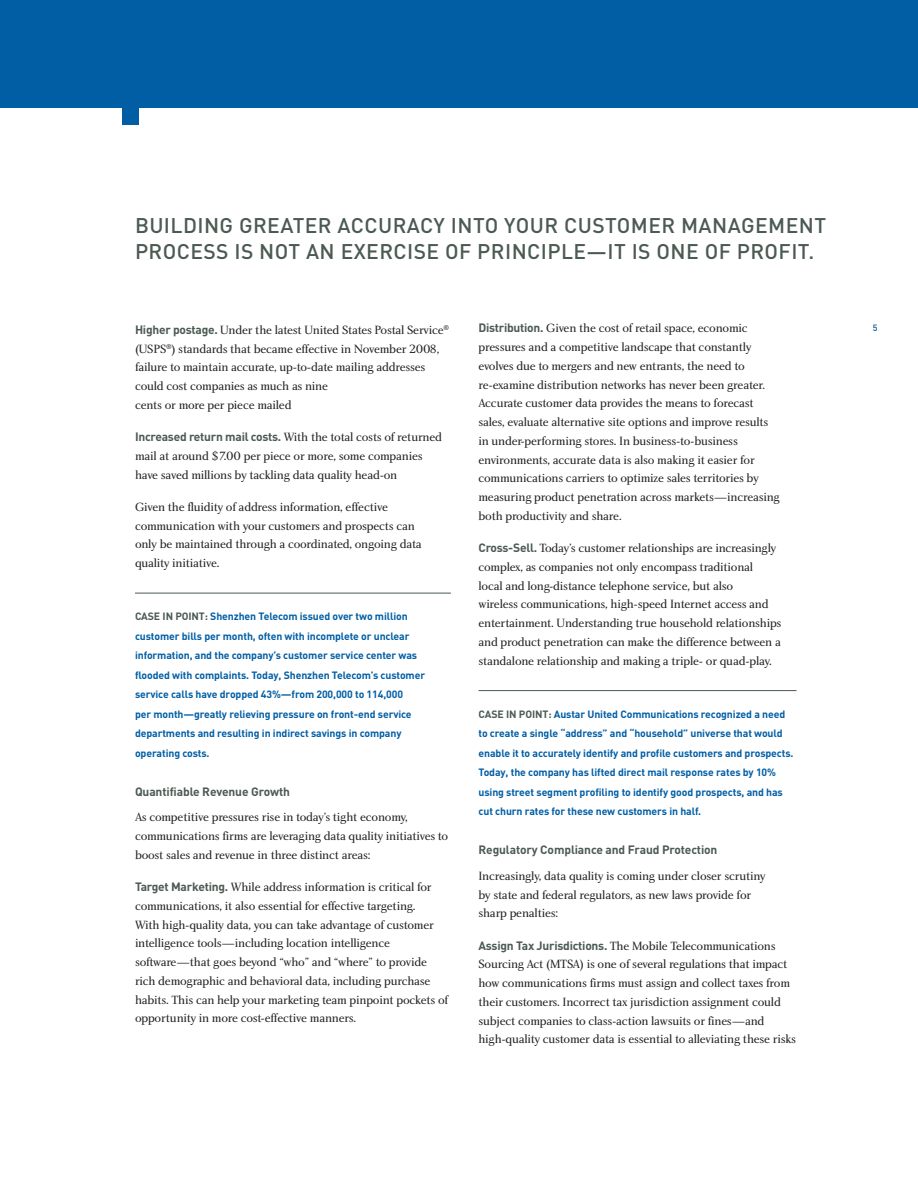
<style>
.page{position:relative;width:918px;height:1188px;background:#fff}
.page>*{position:absolute;margin:0;border:0;box-sizing:border-box;transform-origin:0 0}
.t1{font:500 21px/25.2px "DIN";letter-spacing:.02em;color:#4b5a52}
.t2{font:12.3px/18.8px "Charlotte Book Plain";letter-spacing:-.02em;color:#231f20}
.t3{font:700 12px "DIN";letter-spacing:-.01em;color:#4b5a52}
.t4{font:700 10.5px/19.5px "DIN";letter-spacing:-.01em;color:#015ea5}
.t5{font:500 9px "DIN";color:#015ea5}
.s1{font-family:"DIN";font-weight:700;font-size:12px;color:#4b5a52}
.s2{color:#4b5a52}
</style>
<div class="page">
<div style="left:0;top:0;width:918px;height:108px;background:#015ea5"></div>
<div style="left:122px;top:108px;width:16px;height:16px;background:#015ea5"></div>
<hr style="left:478px;top:690px;width:318px;height:1px;background:#4b5a52">
<hr style="left:135px;top:593px;width:316px;height:1px;background:#4b5a52">
<h1 class="t1" style="left:135px;top:212px;width:693px">BUILDING GREATER ACCURACY INTO YOUR CUSTOMER MANAGEMENT<br>PROCESS IS NOT AN EXERCISE OF PRINCIPLE—IT IS ONE OF PROFIT.</h1>
<p class="t2" style="left:135px;top:321px;width:316px"><span class="s1">Higher postage.</span> Under the latest United States Postal Service<sup>® </sup>(USPS<sup>®</sup>) standards that became effective in November 2008, failure to maintain accurate, up-to-date mailing addresses could cost companies as much as nine<br>cents or more per piece mailed</p>
<p class="t2" style="left:135px;top:428px;width:309px"><span class="s1">Increased return mail costs.</span> With the total costs of returned mail at around $7.00 per piece or more, some companies have saved millions by tackling data quality head-on</p>
<p class="t2" style="left:135px;top:498px;width:288px">Given the fluidity of address information, effective communication with your customers and prospects can only be maintained through a coordinated, ongoing data quality initiative.</p>
<p class="t4" style="left:135px;top:606px;width:292px"><span class="s2">CASE IN POINT:</span> Shenzhen Telecom issued over two million customer bills per month, often with incomplete or unclear information, and the company’s customer service center was flooded with complaints. Today, Shenzhen Telecom’s customer service calls have dropped 43%—from 200,000 to 114,000<br>per month—greatly relieving pressure on front-end service departments and resulting in indirect savings in company operating costs.</p>
<p class="t3" style="left:135px;top:784px;width:157px">Quantifiable Revenue Growth</p>
<p class="t2" style="left:135px;top:808px;width:315px">As competitive pressures rise in today’s tight economy, communications firms are leveraging data quality initiatives to boost sales and revenue in three distinct areas:</p>
<p class="t2" style="left:135px;top:878px;width:315px"><span class="s1">Target Marketing.</span> While address information is critical for communications, it also essential for effective targeting.<br>With high-quality data, you can take advantage of customer intelligence tools—including location intelligence software—that goes beyond “who” and “where” to provide rich demographic and behavioral data, including purchase habits. This can help your marketing team pinpoint pockets of opportunity in more cost-effective manners.</p>
<p class="t2" style="left:478px;top:319px;width:303px"><span class="s1">Distribution.</span> Given the cost of retail space, economic pressures and a competitive landscape that constantly evolves due to mergers and new entrants, the need to re-examine distribution networks has never been greater.<br>Accurate customer data provides the means to forecast sales, evaluate alternative site options and improve results in under-performing stores. In business-to-business environments, accurate data is also making it easier for communications carriers to optimize sales territories by measuring product penetration across markets—increasing both productivity and share.</p>
<p class="t2" style="left:478px;top:539px;width:305px"><span class="s1">Cross-Sell.</span> Today’s customer relationships are increasingly complex, as companies not only encompass traditional<br>local and long-distance telephone service, but also<br>wireless communications, high-speed Internet access and entertainment. Understanding true household relationships and product penetration can make the difference between a standalone relationship and making a triple- or quad-play.</p>
<p class="t4" style="left:478px;top:704px;width:317px"><span class="s2">CASE IN POINT:</span> Austar United Communications recognized a need to create a single “address” and “household” universe that would enable it to accurately identify and profile customers and prospects.<br>Today, the company has lifted direct mail response rates by 10% using street segment profiling to identify good prospects, and has cut churn rates for these new customers in half.</p>
<p class="t3" style="left:478px;top:842px;width:241px">Regulatory Compliance and Fraud Protection</p>
<p class="t2" style="left:478px;top:867px;width:289px">Increasingly, data quality is coming under closer scrutiny by state and federal regulators, as new laws provide for sharp penalties:</p>
<p class="t2" style="left:478px;top:937px;width:319px"><span class="s1">Assign Tax Jurisdictions.</span> The Mobile Telecommunications Sourcing Act (MTSA) is one of several regulations that impact how communications firms must assign and collect taxes from their customers. Incorrect tax jurisdiction assignment could subject companies to class-action lawsuits or fines—and high-quality customer data is essential to alleviating these risks</p>
<p class="t5" style="left:873px;top:322px;width:6px">5</p>
</div>
